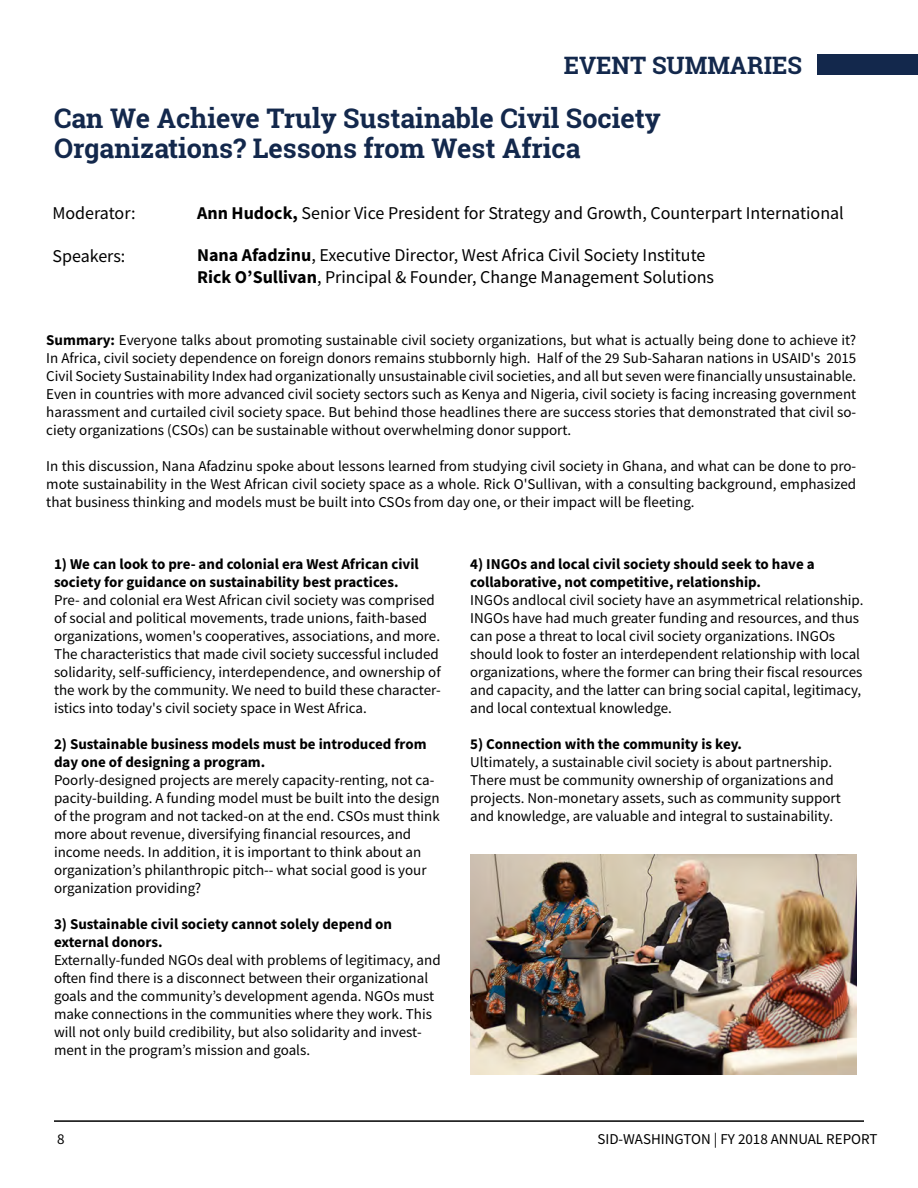
<style>
.page{position:relative;width:918px;height:1188px;background:#fff}
.page>*{position:absolute;margin:0;border:0;box-sizing:border-box;transform-origin:0 0}
.t1{font:700 27px/30px "Roboto Slab";color:#13284c}
.t2{font:700 24px "Roboto Slab";color:#13284c}
.t3{font:18px/21.6px "Source Sans Pro";color:#000}
.t4{font:15px/18px "Source Sans Pro";color:#000}
.t5{font:700 15px/18px "Source Sans Pro";color:#000}
.s1{font-weight:700}
</style>
<div class="page">
<hr style="left:54px;top:1120px;width:810px;height:2px;background:#000">
<div style="left:817px;top:55px;width:101px;height:20px;background:#13284c"></div>
<img style="left:470px;top:854px;width:386px;height:220px">
<h2 class="t2" style="left:564px;top:49px;width:240px">EVENT SUMMARIES</h2>
<h1 class="t1" style="left:54px;top:103px;width:608px">Can We Achieve Truly Sustainable Civil Society<br>Organizations? Lessons from West Africa</h1>
<p class="t3" style="left:197px;top:202px;width:648px"><span class="s1">Ann Hudock,</span> Senior Vice President for Strategy and Growth, Counterpart International</p>
<p class="t3" style="left:52px;top:202px;width:85px">Moderator:</p>
<p class="t3" style="left:52px;top:245px;width:75px">Speakers:</p>
<p class="t3" style="left:197px;top:244px;width:519px"><span class="s1">Nana Afadzinu</span>, Executive Director, West Africa Civil Society Institute<br><span class="s1">Rick O’Sullivan</span>, Principal &amp; Founder, Change Management Solutions</p>
<p class="t4" style="left:46px;top:331px;width:812px;text-align:justify"><span class="s1">Summary:</span> Everyone talks about promoting sustainable civil society organizations, but what is actually being done to achieve it?<br>In Africa, civil society dependence on foreign donors remains stubbornly high. Half of the 29 Sub-Saharan nations in USAID's 2015<br>Civil Society Sustainability Index had organizationally unsustainable civil societies, and all but seven were financially unsustainable.<br>Even in countries with more advanced civil society sectors such as Kenya and Nigeria, civil society is facing increasing government harassment and curtailed civil society space. But behind those headlines there are success stories that demonstrated that civil so&shy;ciety organizations (CSOs) can be sustainable without overwhelming donor support.</p>
<p class="t4" style="left:46px;top:457px;width:811px;text-align:justify">In this discussion, Nana Afadzinu spoke about lessons learned from studying civil society in Ghana, and what can be done to pro&shy;mote sustainability in the West African civil society space as a whole. Rick O'Sullivan, with a consulting background, emphasized that business thinking and models must be built into CSOs from day one, or their impact will be fleeting.</p>
<p class="t5" style="left:54px;top:555px;width:366px">1) We can look to pre- and colonial era West African civil society for guidance on sustainability best practices.</p>
<p class="t4" style="left:54px;top:591px;width:388px">Pre- and colonial era West African civil society was comprised of social and political movements, trade unions, faith-based organizations, women's cooperatives, associations, and more.<br>The characteristics that made civil society successful included solidarity, self-sufficiency, interdependence, and ownership of the work by the community. We need to build these character&shy;istics into today's civil society space in West Africa.</p>
<p class="t5" style="left:54px;top:735px;width:374px">2) Sustainable business models must be introduced from day one of designing a program.</p>
<p class="t4" style="left:54px;top:771px;width:387px">Poorly-designed projects are merely capacity-renting, not ca&shy;pacity-building. A funding model must be built into the design of the program and not tacked-on at the end. CSOs must think more about revenue, diversifying financial resources, and income needs. In addition, it is important to think about an organization’s philanthropic pitch-- what social good is your organization providing?</p>
<p class="t5" style="left:54px;top:915px;width:340px">3) Sustainable civil society cannot solely depend on external donors.</p>
<p class="t4" style="left:54px;top:951px;width:388px">Externally-funded NGOs deal with problems of legitimacy, and often find there is a disconnect between their organizational goals and the community’s development agenda. NGOs must make connections in the communities where they work. This will not only build credibility, but also solidarity and invest&shy;ment in the program’s mission and goals.</p>
<p class="t5" style="left:470px;top:555px;width:346px">4) INGOs and local civil society should seek to have a collaborative, not competitive, relationship.</p>
<p class="t4" style="left:470px;top:591px;width:395px">INGOs andlocal civil society have an asymmetrical relationship.<br>INGOs have had much greater funding and resources, and thus can pose a threat to local civil society organizations. INGOs should look to foster an interdependent relationship with local organizations, where the former can bring their fiscal resources and capacity, and the latter can bring social capital, legitimacy, and local contextual knowledge.</p>
<p class="t5" style="left:470px;top:735px;width:273px">5) Connection with the community is key.</p>
<p class="t4" style="left:470px;top:753px;width:372px">Ultimately, a sustainable civil society is about partnership.<br>There must be community ownership of organizations and projects. Non-monetary assets, such as community support and knowledge, are valuable and integral to sustainability.</p>
<p class="t4" style="left:57px;top:1130px;width:9px">8</p>
<p class="t4" style="left:597px;top:1130px;width:282px">SID-WASHINGTON | FY 2018 ANNUAL REPORT</p>
</div>
